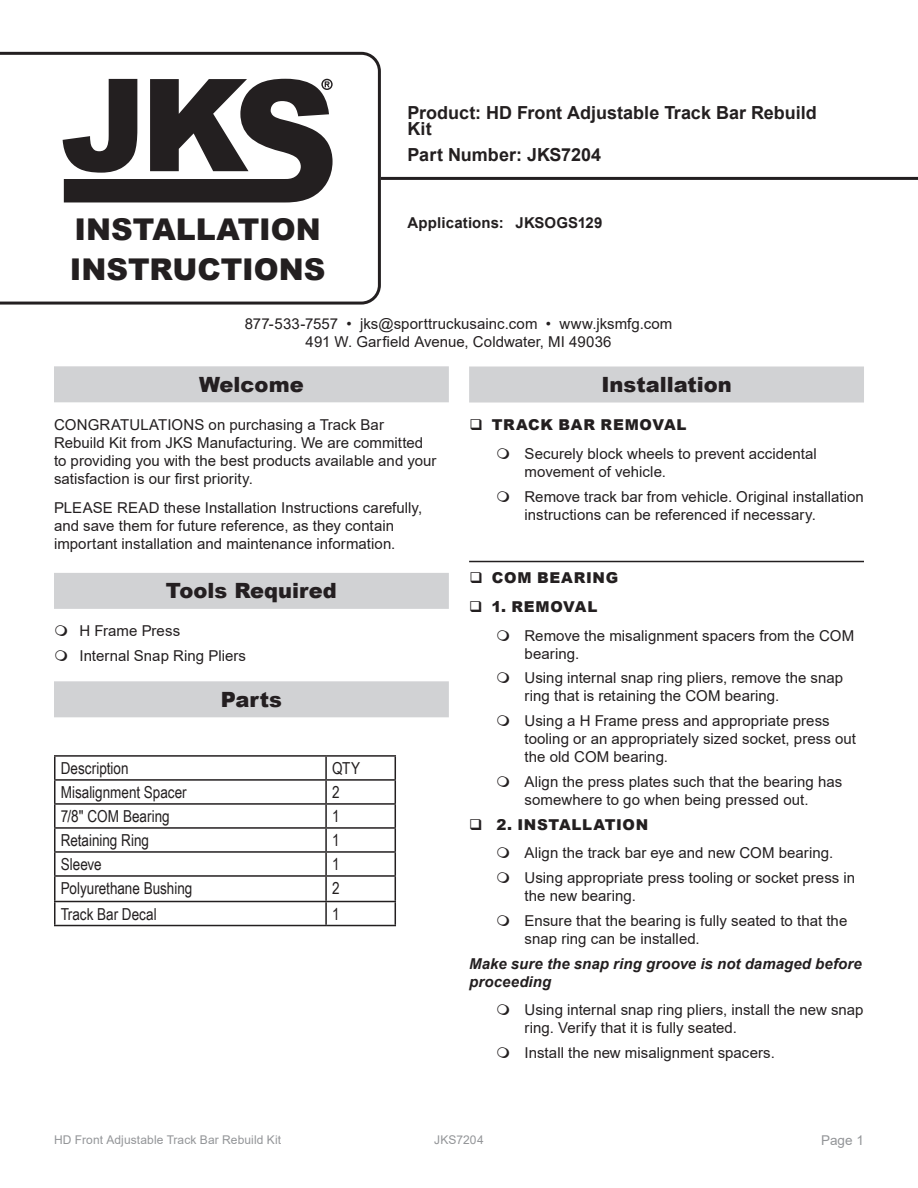
<style>
.page{position:relative;width:918px;height:1188px;background:#fff}
.page>*{position:absolute;margin:0;border:0;box-sizing:border-box;transform-origin:0 0}
.t1{font:900 30px "Arial";letter-spacing:-.005em;color:#231f20}
.caption_imagebox_GRE{font:900 21px "Arial";color:#241f21}
.product_partnumber{font:700 18px/15.8px "Arial";color:#231f20}
.part_description{font:16.5px "Arial Narrow";color:#231f20}
.t2{font:15px/18px "Arial";letter-spacing:.005em;color:#231f20}
.Important{font:italic 700 15px/18px "Arial";letter-spacing:.005em;color:#231f20}
.t3{font:900 15px "Arial";letter-spacing:.045em;color:#231f20}
.applications{font:700 15px "Arial";letter-spacing:.01em;color:#231f20}
.t4{font:13.5px "Arial";color:#939598}
.t5{font:12px "Arial";letter-spacing:.01em;color:#939598}
</style>
<div class="page">
<svg style="left:0;top:51px;width:382px;height:254px"></svg>
<hr style="left:381px;top:177px;width:537px;height:3px;background:#231f20">
<svg style="left:63px;top:79px;width:270px;height:123px"></svg>
<div style="left:54px;top:366px;width:395px;height:36px;background:#d1d2d4"></div>
<div style="left:54px;top:573px;width:395px;height:36px;background:#d1d2d4"></div>
<div style="left:54px;top:681px;width:395px;height:36px;background:#d1d2d4"></div>
<hr style="left:54px;top:755px;width:272px;height:2px;background:#231f20">
<hr style="left:54px;top:757px;width:2px;height:22px;background:#231f20">
<hr style="left:326px;top:755px;width:70px;height:2px;background:#231f20">
<hr style="left:325px;top:757px;width:2px;height:22px;background:#231f20">
<hr style="left:54px;top:779px;width:272px;height:2px;background:#231f20">
<hr style="left:54px;top:781px;width:2px;height:22px;background:#231f20">
<hr style="left:326px;top:779px;width:70px;height:2px;background:#231f20">
<hr style="left:325px;top:781px;width:2px;height:22px;background:#231f20">
<hr style="left:54px;top:803px;width:272px;height:2px;background:#231f20">
<hr style="left:54px;top:805px;width:2px;height:22px;background:#231f20">
<hr style="left:326px;top:803px;width:70px;height:2px;background:#231f20">
<hr style="left:325px;top:805px;width:2px;height:22px;background:#231f20">
<hr style="left:54px;top:827px;width:272px;height:2px;background:#231f20">
<hr style="left:54px;top:829px;width:2px;height:22px;background:#231f20">
<hr style="left:326px;top:827px;width:70px;height:2px;background:#231f20">
<hr style="left:325px;top:829px;width:2px;height:22px;background:#231f20">
<hr style="left:54px;top:851px;width:272px;height:2px;background:#231f20">
<hr style="left:54px;top:853px;width:2px;height:22px;background:#231f20">
<hr style="left:326px;top:851px;width:70px;height:2px;background:#231f20">
<hr style="left:325px;top:853px;width:2px;height:22px;background:#231f20">
<hr style="left:54px;top:875px;width:272px;height:2px;background:#231f20">
<hr style="left:54px;top:877px;width:2px;height:24px;background:#231f20">
<hr style="left:326px;top:875px;width:70px;height:2px;background:#231f20">
<hr style="left:325px;top:877px;width:2px;height:24px;background:#231f20">
<hr style="left:54px;top:901px;width:272px;height:1px;background:#231f20">
<hr style="left:54px;top:902px;width:2px;height:23px;background:#231f20">
<hr style="left:326px;top:901px;width:70px;height:1px;background:#231f20">
<hr style="left:325px;top:902px;width:2px;height:23px;background:#231f20">
<svg style="left:395px;top:757px;width:1px;height:168px"></svg>
<hr style="left:54px;top:925px;width:272px;height:1px;background:#231f20">
<hr style="left:326px;top:925px;width:70px;height:1px;background:#231f20">
<div style="left:469px;top:367px;width:395px;height:36px;background:#d1d2d4"></div>
<hr style="left:469px;top:561px;width:395px;height:1px;background:#231f20">
<p class="t1" style="left:75px;top:208px;width:248px">INSTALLATION</p>
<p class="t1" style="left:70px;top:248px;width:257px">INSTRUCTIONS</p>
<p class="product_partnumber" style="left:408px;top:105px;width:411px">Product: HD Front Adjustable Track Bar Rebuild<br>Kit</p>
<p class="product_partnumber" style="left:408px;top:147px;width:195px">Part Number: JKS7204</p>
<p class="applications" style="left:408px;top:212px;width:196px">Applications: JKSOGS129</p>
<p class="t2" style="left:245px;top:315px;width:429px">877-533-7557 • jks@sporttruckusainc.com • www.jksmfg.com</p>
<p class="t2" style="left:306px;top:333px;width:307px">491 W. Garfield Avenue, Coldwater, MI 49036</p>
<p class="caption_imagebox_GRE" style="left:199px;top:369px;width:106px">Welcome</p>
<p class="t2" style="left:54px;top:415px;width:384px">CONGRATULATIONS on purchasing a Track Bar Rebuild Kit from JKS Manufacturing. We are committed to providing you with the best products available and your satisfaction is our first priority.</p>
<p class="t2" style="left:54px;top:498px;width:370px">PLEASE READ these Installation Instructions carefully, and save them for future reference, as they contain important installation and maintenance information.</p>
<p class="caption_imagebox_GRE" style="left:166px;top:575px;width:173px">Tools Required</p>
<p class="t2" style="left:80px;top:622px;width:102px">H Frame Press</p>
<p class="t2" style="left:80px;top:647px;width:168px">Internal Snap Ring Pliers</p>
<p class="caption_imagebox_GRE" style="left:221px;top:684px;width:63px">Parts</p>
<p class="part_description" style="left:61px;top:756px;width:69px">Description</p>
<p class="part_description" style="left:332px;top:756px;width:29px">QTY</p>
<p class="part_description" style="left:61px;top:780px;width:128px">Misalignment Spacer</p>
<p class="part_description" style="left:332px;top:780px;width:9px">2</p>
<p class="part_description" style="left:61px;top:804px;width:110px">7/8" COM Bearing</p>
<p class="part_description" style="left:332px;top:804px;width:9px">1</p>
<p class="part_description" style="left:61px;top:828px;width:90px">Retaining Ring</p>
<p class="part_description" style="left:332px;top:828px;width:9px">1</p>
<p class="part_description" style="left:61px;top:852px;width:42px">Sleeve</p>
<p class="part_description" style="left:332px;top:852px;width:9px">1</p>
<p class="part_description" style="left:61px;top:876px;width:133px">Polyurethane Bushing</p>
<p class="part_description" style="left:332px;top:876px;width:9px">2</p>
<p class="part_description" style="left:61px;top:902px;width:98px">Track Bar Decal</p>
<p class="part_description" style="left:332px;top:902px;width:9px">1</p>
<p class="caption_imagebox_GRE" style="left:601px;top:369px;width:132px">Installation</p>
<p class="t3" style="left:492px;top:414px;width:196px">TRACK BAR REMOVAL</p>
<p class="t2" style="left:525px;top:444px;width:294px">Securely block wheels to prevent accidental movement of vehicle.</p>
<p class="t2" style="left:525px;top:487px;width:341px">Remove track bar from vehicle. Original installation instructions can be referenced if necessary.</p>
<p class="t3" style="left:492px;top:567px;width:128px">COM BEARING</p>
<p class="t3" style="left:492px;top:596px;width:107px">1. REMOVAL</p>
<p class="t2" style="left:525px;top:626px;width:331px">Remove the misalignment spacers from the COM bearing.</p>
<p class="t2" style="left:525px;top:669px;width:320px">Using internal snap ring pliers, remove the snap ring that is retaining the COM bearing.</p>
<p class="t2" style="left:525px;top:712px;width:333px">Using a H Frame press and appropriate press tooling or an appropriately sized socket, press out the old COM bearing.</p>
<p class="t2" style="left:525px;top:772px;width:319px">Align the press plates such that the bearing has somewhere to go when being pressed out.</p>
<p class="t3" style="left:497px;top:813px;width:153px">2. INSTALLATION</p>
<p class="t2" style="left:525px;top:844px;width:310px">Align the track bar eye and new COM bearing.</p>
<p class="t2" style="left:525px;top:869px;width:332px">Using appropriate press tooling or socket press in the new bearing.</p>
<p class="t2" style="left:525px;top:911px;width:324px">Ensure that the bearing is fully seated to that the snap ring can be installed.</p>
<p class="Important" style="left:469px;top:955px;width:394px">Make sure the snap ring groove is not damaged before proceeding</p>
<p class="t2" style="left:525px;top:1001px;width:340px">Using internal snap ring pliers, install the new snap ring. Verify that it is fully seated.</p>
<p class="t2" style="left:525px;top:1044px;width:252px">Install the new misalignment spacers.</p>
<p class="t5" style="left:54px;top:1132px;width:229px">HD Front Adjustable Track Bar Rebuild Kit</p>
<p class="t5" style="left:434px;top:1132px;width:51px">JKS7204</p>
<p class="t4" style="left:821px;top:1131px;width:44px">Page 1</p>
</div>
